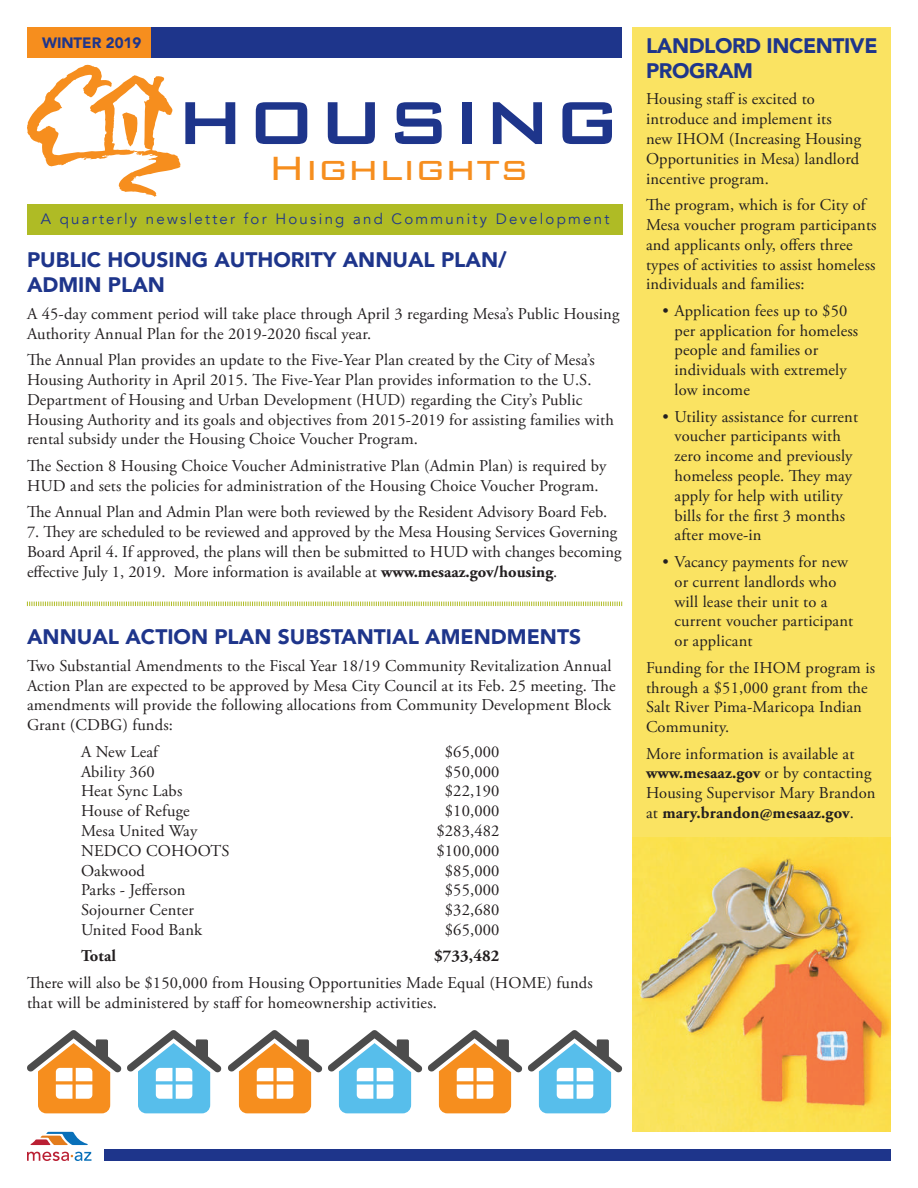
<style>
.page{position:relative;width:918px;height:1188px;background:#fff}
.page>*{position:absolute;margin:0;border:0;box-sizing:border-box;transform-origin:0 0}
.t1{font:500 81px "Bank Gothic BT";color:#1e358b}
.t2{font:300 45px "Bank Gothic BT";color:#f68e1e}
.t3{font:900 21px/25.2px "Avenir LT";color:#1e358b}
.t4{font:900 21px/25.2px "Avenir LT";letter-spacing:-.02em;color:#1e358b}
.t5{font:16.5px/19.8px "Adobe Garamond Pro";letter-spacing:.01em;color:#231f20}
.t6{font:700 16.5px "Adobe Garamond Pro";letter-spacing:.01em;color:#231f20}
.t7{font:15px "Avenir LT";letter-spacing:.15em;color:#1e358b}
.t8{font:900 15px "Avenir LT";color:#1e358b}
.s1{font-weight:700}
</style>
<div class="page">
<div style="left:27px;top:204px;width:595px;height:31px;background:#afbb25"></div>
<div style="left:27px;top:27px;width:125px;height:31px;background:#f68e1e"></div>
<div style="left:104px;top:1149px;width:787px;height:12px;background:#1e358b"></div>
<div style="left:152px;top:27px;width:470px;height:31px;background:#1e358b"></div>
<svg style="left:31px;top:1132px;width:57px;height:13px"></svg>
<svg style="left:27px;top:1152px;width:64px;height:9px"></svg>
<div style="left:633px;top:27px;width:258px;height:860px;background:#fae362"></div>
<svg style="left:27px;top:64px;width:154px;height:133px"></svg>
<svg style="left:27px;top:601px;width:596px;height:6px"></svg>
<svg style="left:27px;top:1030px;width:596px;height:83px"></svg>
<img style="left:633px;top:837px;width:258px;height:295px">
<p class="t8" style="left:42px;top:34px;width:101px">WINTER 2019</p>
<h1 class="t1" style="left:175px;top:79px;width:449px">HOUSING</h1>
<h2 class="t2" style="left:268px;top:144px;width:263px">Highlights</h2>
<p class="t7" style="left:41px;top:211px;width:570px">A quarterly newsletter for Housing and Community Development</p>
<p class="t3" style="left:27px;top:247px;width:481px">PUBLIC HOUSING AUTHORITY ANNUAL PLAN/<br>ADMIN PLAN</p>
<p class="t5" style="left:27px;top:304px;width:594px">A 45-day comment period will take place through April 3 regarding Mesa’s Public Housing<br>Authority Annual Plan for the 2019-2020 fiscal year.</p>
<p class="t5" style="left:27px;top:351px;width:588px">The Annual Plan provides an update to the Five-Year Plan created by the City of Mesa’s Housing Authority in April 2015. The Five-Year Plan provides information to the U.S.<br>Department of Housing and Urban Development (HUD) regarding the City’s Public Housing Authority and its goals and objectives from 2015-2019 for assisting families with rental subsidy under the Housing Choice Voucher Program.</p>
<p class="t5" style="left:27px;top:456px;width:581px">The Section 8 Housing Choice Voucher Administrative Plan (Admin Plan) is required by<br>HUD and sets the policies for administration of the Housing Choice Voucher Program.</p>
<p class="t5" style="left:27px;top:503px;width:582px">The Annual Plan and Admin Plan were both reviewed by the Resident Advisory Board Feb.</p>
<p class="t5" style="left:27px;top:523px;width:596px">7. They are scheduled to be reviewed and approved by the Mesa Housing Services Governing<br>Board April 4. If approved, the plans will then be submitted to HUD with changes becoming effective July 1, 2019. More information is available at <span class="s1">www.mesaaz.gov/housing</span>.</p>
<p class="t3" style="left:27px;top:624px;width:556px">ANNUAL ACTION PLAN SUBSTANTIAL AMENDMENTS</p>
<p class="t5" style="left:27px;top:656px;width:590px">Two Substantial Amendments to the Fiscal Year 18/19 Community Revitalization Annual Action Plan are expected to be approved by Mesa City Council at its Feb. 25 meeting. The amendments will provide the following allocations from Community Development Block Grant (CDBG) funds:</p>
<p class="t5" style="left:81px;top:742px;width:79px">A New Leaf</p>
<p class="t5" style="left:445px;top:742px;width:56px">$65,000</p>
<p class="t5" style="left:81px;top:762px;width:75px">Ability 360</p>
<p class="t5" style="left:445px;top:762px;width:56px">$50,000</p>
<p class="t5" style="left:81px;top:782px;width:103px">Heat Sync Labs</p>
<p class="t5" style="left:445px;top:782px;width:56px">$22,190</p>
<p class="t5" style="left:81px;top:802px;width:110px">House of Refuge</p>
<p class="t5" style="left:445px;top:802px;width:56px">$10,000</p>
<p class="t5" style="left:81px;top:821px;width:118px">Mesa United Way</p>
<p class="t5" style="left:436px;top:821px;width:65px">$283,482</p>
<p class="t5" style="left:81px;top:841px;width:150px">NEDCO COHOOTS</p>
<p class="t5" style="left:436px;top:841px;width:65px">$100,000</p>
<p class="t5" style="left:81px;top:861px;width:65px">Oakwood</p>
<p class="t5" style="left:445px;top:861px;width:56px">$85,000</p>
<p class="t5" style="left:81px;top:881px;width:106px">Parks - Jefferson</p>
<p class="t5" style="left:445px;top:881px;width:56px">$55,000</p>
<p class="t5" style="left:81px;top:901px;width:115px">Sojourner Center</p>
<p class="t5" style="left:445px;top:901px;width:56px">$32,680</p>
<p class="t5" style="left:81px;top:920px;width:123px">United Food Bank</p>
<p class="t5" style="left:445px;top:920px;width:56px">$65,000</p>
<p class="t6" style="left:81px;top:947px;width:37px">Total</p>
<p class="t6" style="left:434px;top:947px;width:67px">$733,482</p>
<p class="t5" style="left:27px;top:973px;width:567px">There will also be $150,000 from Housing Opportunities Made Equal (HOME) funds that will be administered by staff for homeownership activities.</p>
<p class="t4" style="left:646px;top:33px;width:233px">LANDLORD INCENTIVE<br>PROGRAM</p>
<p class="t5" style="left:646px;top:90px;width:217px">Housing staff is excited to introduce and implement its new IHOM (Increasing Housing<br>Opportunities in Mesa) landlord incentive program.</p>
<p class="t5" style="left:646px;top:196px;width:232px">The program, which is for City of Mesa voucher program participants and applicants only, offers three types of activities to assist homeless individuals and families:</p>
<p class="t5" style="left:675px;top:301px;width:185px;text-indent:-12px">• Application fees up to $50 per application for homeless people and families or individuals with extremely low income</p>
<p class="t5" style="left:675px;top:407px;width:185px;text-indent:-12px">• Utility assistance for current voucher participants with zero income and previously homeless people. They may apply for help with utility bills for the first 3 months after move-in</p>
<p class="t5" style="left:675px;top:552px;width:180px;text-indent:-12px">• Vacancy payments for new or current landlords who will lease their unit to a current voucher participant or applicant</p>
<p class="t5" style="left:646px;top:658px;width:231px">Funding for the IHOM program is through a $51,000 grant from the<br>Salt River Pima-Maricopa Indian<br>Community.</p>
<p class="t5" style="left:646px;top:744px;width:231px">More information is available at <span class="s1">www.mesaaz.gov</span> or by contacting<br>Housing Supervisor Mary Brandon at <span class="s1">mary.brandon@mesaaz.gov</span>.</p>
</div>
